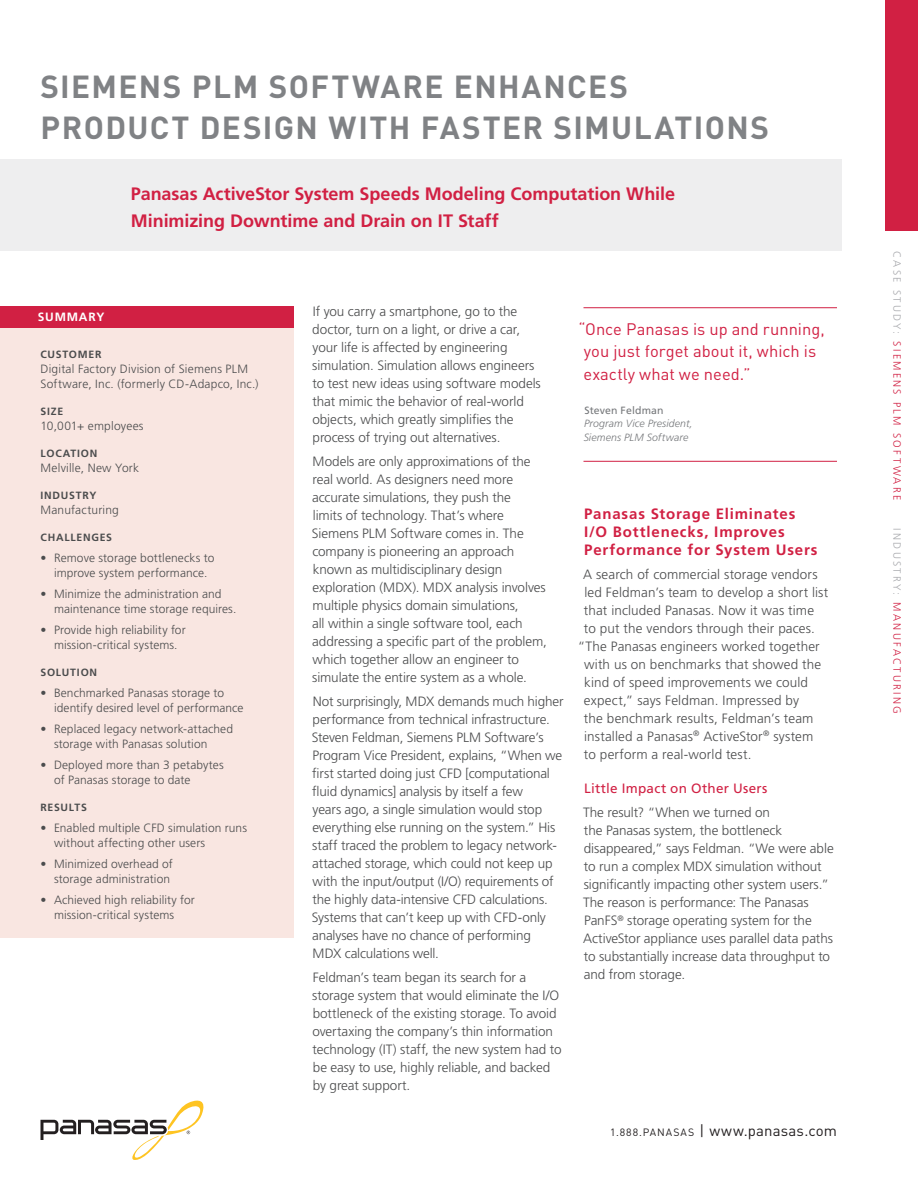
<style>
.page{position:relative;width:918px;height:1188px;background:#fff}
.page>*{position:absolute;margin:0;border:0;box-sizing:border-box;transform-origin:0 0}
.FRONT_Title{font:700 31.5px/40.5px "DIN";letter-spacing:.045em;color:#808285}
.Intro_Header{font:700 18px/27px "Frutiger LT Std";letter-spacing:-.005em;color:#d12043}
.t1{font:16.5px/22.5px "DIN";color:#d12043}
.Content_Headline{font:700 15px/18px "Frutiger LT Std";letter-spacing:.055em;color:#d12043}
.t2{font:15px "DINOT";letter-spacing:.01em;color:#231f20}
.Content_Body{font:300 13.5px/18px "Frutiger LT Std";letter-spacing:-.005em;color:#4b4c4d}
.Content_Body-2{font:300 13.5px "Frutiger LT Std";letter-spacing:.015em;color:#4b4c4d}
.Content_Headline_Kic{font:13.5px "Frutiger LT Std";letter-spacing:.02em;color:#d12043}
.Sidebar_body{font:300 12px/15px "Frutiger LT Std";letter-spacing:.01em;color:#4b4c4d}
.t3{font:700 12px "Frutiger LT Std";letter-spacing:.07em;color:#fff}
.Sidebar_Headline_2{font:700 10.5px "Frutiger LT Std";letter-spacing:.075em;color:#4b4c4d}
.Tab_Front{font:300 10.5px "Frutiger LT Std";letter-spacing:.225em;color:#d12043}
.Author_Job_Title{font:italic 300 10.5px "Frutiger LT Std";letter-spacing:.015em;color:#76787b}
.Author{font:10.5px "Frutiger LT Std";letter-spacing:.015em;color:#76787b}
.s1{font-size:10.5px}
.s2{color:#a8a9ad}
</style>
<div class="page">
<div style="left:885px;top:0;width:33px;height:231px;background:#d12043"></div>
<svg style="left:41px;top:1101px;width:162px;height:59px"></svg>
<div style="left:0;top:306px;width:294px;height:22px;background:#d12043"></div>
<div style="left:0;top:159px;width:842px;height:92px;background:#eeeeef"></div>
<div style="left:0;top:328px;width:294px;height:609px;background:#f9e6e1"></div>
<hr style="left:584px;top:307px;width:253px;height:1px;background:#d12043">
<hr style="left:584px;top:461px;width:253px;height:1px;background:#d12043">
<p class="FRONT_Title" style="left:40px;top:65px;width:730px">SIEMENS PLM SOFTWARE ENHANCES<br>PRODUCT DESIGN WITH FASTER SIMULATIONS</p>
<p class="Intro_Header" style="left:131px;top:180px;width:546px">Panasas ActiveStor System Speeds Modeling Computation While<br>Minimizing Downtime and Drain on IT Staff</p>
<p class="t3" style="left:38px;top:310px;width:68px">SUMMARY</p>
<p class="Sidebar_Headline_2" style="left:40px;top:348px;width:63px">CUSTOMER</p>
<p class="Sidebar_body" style="left:40px;top:361px;width:220px">Digital Factory Division of Siemens PLM<br>Software, Inc. (formerly CD-Adapco, Inc.)</p>
<p class="Sidebar_Headline_2" style="left:40px;top:405px;width:24px">SIZE</p>
<p class="Sidebar_body" style="left:40px;top:418px;width:105px">10,001+ employees</p>
<p class="Sidebar_Headline_2" style="left:40px;top:447px;width:58px">LOCATION</p>
<p class="Sidebar_body" style="left:40px;top:460px;width:100px">Melville, New York</p>
<p class="Sidebar_Headline_2" style="left:40px;top:489px;width:57px">INDUSTRY</p>
<p class="Sidebar_body" style="left:40px;top:502px;width:80px">Manufacturing</p>
<p class="Sidebar_Headline_2" style="left:40px;top:531px;width:73px">CHALLENGES</p>
<p class="Sidebar_body" style="left:40px;top:550px;width:175px;text-align:center">• Remove storage bottlenecks to improve system performance.</p>
<p class="Sidebar_body" style="left:54px;top:586px;width:184px;text-indent:-14px">• Minimize the administration and maintenance time storage requires.</p>
<p class="Sidebar_body" style="left:40px;top:622px;width:147px;text-align:center">• Provide high reliability for mission-critical systems.</p>
<p class="Sidebar_Headline_2" style="left:40px;top:666px;width:58px">SOLUTION</p>
<p class="Sidebar_body" style="left:54px;top:685px;width:191px;text-indent:-14px">• Benchmarked Panasas storage to identify desired level of performance</p>
<p class="Sidebar_body" style="left:54px;top:721px;width:181px;text-indent:-14px">• Replaced legacy network-attached storage with Panasas solution</p>
<p class="Sidebar_body" style="left:54px;top:757px;width:171px;text-indent:-14px">• Deployed more than 3 petabytes of Panasas storage to date</p>
<p class="Sidebar_Headline_2" style="left:40px;top:801px;width:48px">RESULTS</p>
<p class="Sidebar_body" style="left:54px;top:820px;width:195px;text-indent:-14px">• Enabled multiple CFD simulation runs without affecting other users</p>
<p class="Sidebar_body" style="left:40px;top:856px;width:134px;text-align:right">• Minimized overhead of storage administration</p>
<p class="Sidebar_body" style="left:54px;top:892px;width:142px;text-indent:-14px">• Achieved high reliability for mission-critical systems</p>
<p class="Content_Body" style="left:312px;top:303px;width:230px">If you carry a smartphone, go to the doctor, turn on a light, or drive a car, your life is affected by engineering simulation. Simulation allows engineers to test new ideas using software models that mimic the behavior of real-world objects, which greatly simplifies the process of trying out alternatives.</p>
<p class="Content_Body" style="left:312px;top:453px;width:237px">Models are only approximations of the real world. As designers need more accurate simulations, they push the<br>limits of technology. That’s where Siemens PLM Software comes in. The company is pioneering an approach known as multidisciplinary design exploration (MDX). MDX analysis involves multiple physics domain simulations,<br>all within a single software tool, each addressing a specific part of the problem, which together allow an engineer to simulate the entire system as a whole.</p>
<p class="Content_Body" style="left:312px;top:693px;width:253px">Not surprisingly, MDX demands much higher performance from technical infrastructure.<br>Steven Feldman, Siemens PLM Software’s Program Vice President, explains, “When we first started doing just CFD [computational fluid dynamics] analysis by itself a few<br>years ago, a single simulation would stop everything else running on the system.” His staff traced the problem to legacy network&shy;attached storage, which could not keep up with the input/output (I/O) requirements of the highly data-intensive CFD calculations.<br>Systems that can’t keep up with CFD-only analyses have no chance of performing<br>MDX calculations well.</p>
<p class="Content_Body" style="left:312px;top:969px;width:251px">Feldman’s team began its search for a storage system that would eliminate the I/O bottleneck of the existing storage. To avoid overtaxing the company’s thin information technology (IT) staff, the new system had to be easy to use, highly reliable, and backed by great support.</p>
<p class="t1" style="left:584px;top:317px;width:243px;text-indent:-5px">“Once Panasas is up and running, you just forget about it, which is exactly what we need.”</p>
<p class="Author" style="left:584px;top:404px;width:81px">Steven Feldman</p>
<p class="Author_Job_Title" style="left:584px;top:418px;width:110px">Program Vice President,</p>
<p class="Author_Job_Title" style="left:584px;top:431px;width:106px">Siemens PLM Software</p>
<p class="Content_Headline" style="left:584px;top:505px;width:235px">Panasas Storage Eliminates<br>I/O Bottlenecks, Improves<br>Performance for System Users</p>
<p class="Content_Body" style="left:583px;top:565px;width:236px">A search of commercial storage vendors</p>
<p class="Content_Body" style="left:584px;top:583px;width:245px">led Feldman’s team to develop a short list</p>
<p class="Content_Body" style="left:584px;top:601px;width:232px">that included Panasas. Now it was time</p>
<p class="Content_Body" style="left:584px;top:619px;width:233px">to put the vendors through their paces.</p>
<p class="Content_Body" style="left:578px;top:637px;width:243px">“The Panasas engineers worked together</p>
<p class="Content_Body" style="left:584px;top:655px;width:239px">with us on benchmarks that showed the</p>
<p class="Content_Body" style="left:584px;top:673px;width:225px">kind of speed improvements we could</p>
<p class="Content_Body-2" style="left:584px;top:692px;width:217px">expect,” says Feldman. Impressed by</p>
<p class="Content_Body" style="left:584px;top:709px;width:231px">the benchmark results, Feldman’s team</p>
<p class="Content_Body" style="left:584px;top:727px;width:231px">installed a Panasas<sup>®</sup> ActiveStor<sup>®</sup> system</p>
<p class="Content_Body" style="left:584px;top:745px;width:169px">to perform a real-world test.</p>
<p class="Content_Headline_Kic" style="left:584px;top:781px;width:185px">Little Impact on Other Users</p>
<p class="Content_Body" style="left:583px;top:804px;width:252px">The result? “When we turned on<br>the Panasas system, the bottleneck disappeared,” says Feldman. “We were able to run a complex MDX simulation without significantly impacting other system users.” The reason is performance: The Panasas PanFS<sup>®</sup> storage operating system for the ActiveStor appliance uses parallel data paths to substantially increase data throughput to and from storage.</p>
<p class="t2" style="left:610px;top:1121px;width:228px"><span class="s1">1.888.PANASAS</span> | www.panasas.com</p>
<p class="Tab_Front" style="left:903px;top:251px;width:251px;rotate:90deg"><span class="s2">CASE STUDY:</span> SIEMENS PLM SOFTWARE</p>
<p class="Tab_Front" style="left:903px;top:528px;width:187px;rotate:90deg"><span class="s2">INDUSTRY:</span> MANUFACTURING</p>
</div>
